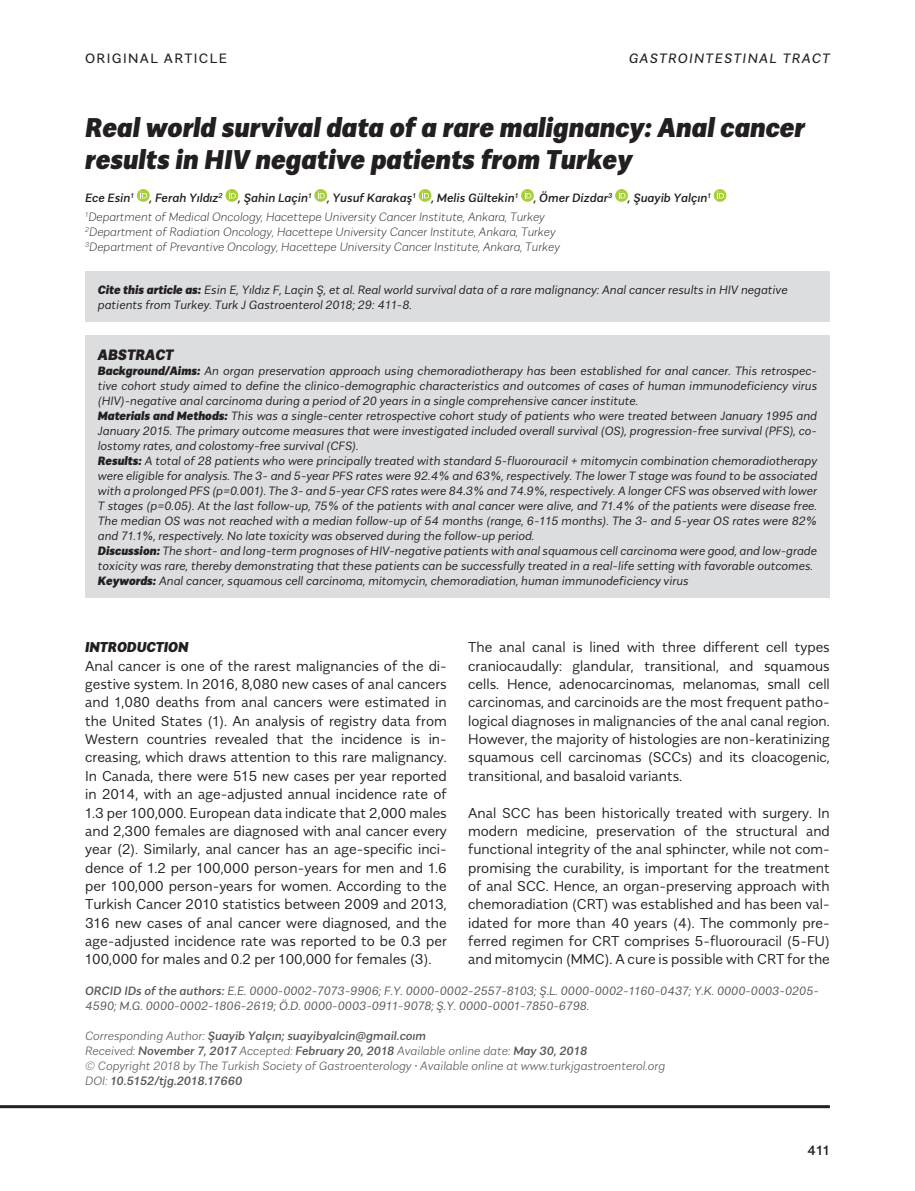
<style>
.page{position:relative;width:915px;height:1191px;background:#fff}
.page>*{position:absolute;margin:0;border:0;box-sizing:border-box;transform-origin:0 0}
.t1{font:italic 900 27px/31.5px "Alergia Normal";color:#231f20}
.t2{font:italic 900 15px "Alergia Normal";color:#231f20}
.t3{font:300 14.25px/18.3px "Alergia Normal";color:#231f20;text-align:justify}
.t4{font:italic 900 14.25px "Alergia Normal";color:#231f20}
.t5{font:italic 13.5px "Alergia Normal";letter-spacing:.1em;color:#231f20}
.t6{font:13.5px "Alergia Normal";letter-spacing:.1em;color:#231f20}
.Text_copy_justificat{font:500 13.5px "Alergia Normal";color:#231f20}
.t7{font:italic 300 12px/15px "Alergia Normal";color:#231f20;text-align:justify}
.t8{font:italic 300 expanded 12px "Alergia Normal";color:#231f20}
.t9{font:italic 300 12px/15px "Alergia Normal";color:#57585a}
.t10{font:italic 500 12px "Alergia Normal";color:#57585a}
.t11{font:italic 200 12px "Alergia Normal";color:#57585a}
.t12{font:italic 500 12px "Alergia Normal";color:#231f20}
.s1{font-weight:900}
.s2{font-weight:500}
.s3{font-weight:200}
</style>
<div class="page">
<svg style="left:137px;top:189px;width:12px;height:13px"></svg>
<svg style="left:140px;top:191px;width:7px;height:7px"></svg>
<svg style="left:225px;top:189px;width:13px;height:13px"></svg>
<svg style="left:229px;top:191px;width:7px;height:7px"></svg>
<svg style="left:314px;top:189px;width:13px;height:13px"></svg>
<svg style="left:317px;top:191px;width:7px;height:7px"></svg>
<svg style="left:418px;top:189px;width:13px;height:13px"></svg>
<svg style="left:422px;top:191px;width:7px;height:7px"></svg>
<svg style="left:521px;top:189px;width:12px;height:13px"></svg>
<svg style="left:524px;top:191px;width:7px;height:7px"></svg>
<svg style="left:615px;top:189px;width:12px;height:13px"></svg>
<svg style="left:618px;top:191px;width:7px;height:7px"></svg>
<svg style="left:713px;top:189px;width:13px;height:13px"></svg>
<svg style="left:716px;top:191px;width:7px;height:7px"></svg>
<div style="left:85px;top:336px;width:744px;height:262px;background:#dcdddf"></div>
<hr style="left:0;top:1105px;width:829px;height:3px;background:#231f20">
<div style="left:85px;top:271px;width:744px;height:50px;background:#dcdddf"></div>
<p class="t6" style="left:85px;top:48px;width:143px">ORIGINAL ARTICLE</p>
<p class="t5" style="left:628px;top:48px;width:203px">GASTROINTESTINAL TRACT</p>
<p class="t1" style="left:85px;top:109px;width:721px">Real world survival data of a rare malignancy: Anal cancer results in HIV negative patients from Turkey</p>
<p class="t12" style="left:85px;top:188px;width:50px">Ece Esin<sup>1</sup></p>
<p class="t12" style="left:149px;top:188px;width:75px">, Ferah Yıldız<sup>2</sup></p>
<p class="t12" style="left:238px;top:188px;width:75px">, Şahin Laçin<sup>1</sup></p>
<p class="t12" style="left:327px;top:188px;width:90px">, Yusuf Karakaş<sup>1</sup></p>
<p class="t12" style="left:431px;top:188px;width:88px">, Melis Gültekin<sup>1</sup></p>
<p class="t12" style="left:533px;top:188px;width:80px">, Ömer Dizdar<sup>3</sup></p>
<p class="t12" style="left:627px;top:188px;width:84px">, Şuayib Yalçın<sup>1</sup></p>
<p class="t8" style="left:85px;top:208px;width:461px"><sup>1</sup>Department of Medical Oncology, Hacettepe University Cancer Institute, Ankara, Turkey</p>
<p class="t8" style="left:85px;top:223px;width:472px"><sup>2</sup>Department of Radiation Oncology, Hacettepe University Cancer Institute, Ankara, Turkey</p>
<p class="t8" style="left:85px;top:238px;width:476px"><sup>3</sup>Department of Prevantive Oncology, Hacettepe University Cancer Institute, Ankara, Turkey</p>
<p class="t7" style="left:98px;top:281px;width:691px"><span class="s1">Cite this article as:</span> Esin E, Yıldız F, Laçin Ş, et al. Real world survival data of a rare malignancy: Anal cancer results in HIV negative patients from Turkey. Turk J Gastroenterol 2018; 29: 411-8.</p>
<p class="t2" style="left:98px;top:343px;width:77px">ABSTRACT</p>
<p class="t7" style="left:98px;top:363px;width:720px"><span class="s1">Background/Aims:</span> An organ preservation approach using chemoradiotherapy has been established for anal cancer. This retrospec&shy;tive cohort study aimed to define the clinico-demographic characteristics and outcomes of cases of human immunodeficiency virus (HIV)-negative anal carcinoma during a period of 20 years in a single comprehensive cancer institute.</p>
<p class="t7" style="left:98px;top:408px;width:720px"><span class="s1">Materials and Methods:</span> This was a single-center retrospective cohort study of patients who were treated between January 1995 and January 2015. The primary outcome measures that were investigated included overall survival (OS), progression-free survival (PFS), co&shy;lostomy rates, and colostomy-free survival (CFS).</p>
<p class="t7" style="left:98px;top:453px;width:720px"><span class="s1">Results:</span> A total of 28 patients who were principally treated with standard 5-fluorouracil + mitomycin combination chemoradiotherapy were eligible for analysis. The 3- and 5-year PFS rates were 92.4% and 63%, respectively. The lower T stage was found to be associated with a prolonged PFS (p=0.001). The 3- and 5-year CFS rates were 84.3% and 74.9%, respectively. A longer CFS was observed with lower T stages (p=0.05). At the last follow-up, 75% of the patients with anal cancer were alive, and 71.4% of the patients were disease free.<br>The median OS was not reached with a median follow-up of 54 months (range, 6-115 months). The 3- and 5-year OS rates were 82% and 71.1%, respectively. No late toxicity was observed during the follow-up period.</p>
<p class="t7" style="left:98px;top:543px;width:720px"><span class="s1">Discussion:</span> The short- and long-term prognoses of HIV-negative patients with anal squamous cell carcinoma were good, and low-grade toxicity was rare, thereby demonstrating that these patients can be successfully treated in a real-life setting with favorable outcomes.</p>
<p class="t7" style="left:98px;top:573px;width:592px"><span class="s1">Keywords:</span> Anal cancer, squamous cell carcinoma, mitomycin, chemoradiation, human immunodeficiency virus</p>
<p class="t4" style="left:85px;top:635px;width:105px">INTRODUCTION</p>
<p class="t3" style="left:85px;top:655px;width:363px">Anal cancer is one of the rarest malignancies of the di&shy;gestive system. In 2016, 8,080 new cases of anal cancers and 1,080 deaths from anal cancers were estimated in the United States (1). An analysis of registry data from Western countries revealed that the incidence is in&shy;creasing, which draws attention to this rare malignancy.<br>In Canada, there were 515 new cases per year reported in 2014, with an age-adjusted annual incidence rate of 1.3 per 100,000. European data indicate that 2,000 males and 2,300 females are diagnosed with anal cancer every year (2). Similarly, anal cancer has an age-specific inci&shy;dence of 1.2 per 100,000 person-years for men and 1.6 per 100,000 person-years for women. According to the Turkish Cancer 2010 statistics between 2009 and 2013, 316 new cases of anal cancer were diagnosed, and the age-adjusted incidence rate was reported to be 0.3 per 100,000 for males and 0.2 per 100,000 for females (3).</p>
<p class="t3" style="left:468px;top:637px;width:363px">The anal canal is lined with three different cell types craniocaudally: glandular, transitional, and squamous cells. Hence, adenocarcinomas, melanomas, small cell carcinomas, and carcinoids are the most frequent patho&shy;logical diagnoses in malignancies of the anal canal region.<br>However, the majority of histologies are non-keratinizing squamous cell carcinomas (SCCs) and its cloacogenic, transitional, and basaloid variants.</p>
<p class="t3" style="left:468px;top:802px;width:363px">Anal SCC has been historically treated with surgery. In modern medicine, preservation of the structural and functional integrity of the anal sphincter, while not com&shy;promising the curability, is important for the treatment of anal SCC. Hence, an organ-preserving approach with chemoradiation (CRT) was established and has been val&shy;idated for more than 40 years (4). The commonly pre&shy;ferred regimen for CRT comprises 5-fluorouracil (5-FU) and mitomycin (MMC). A cure is possible with CRT for the</p>
<p class="t9" style="left:85px;top:981px;width:735px"><span class="s2">ORCID IDs of the authors:</span> E.E. 0000-0002-7073-9906; F.Y. 0000-0002-2557-8103; Ş.L. 0000-0002-1160-0437; Y.K. 0000-0003-0205-<br>4590; M.G. 0000-0002-1806-2619; Ö.D. 0000-0003-0911-9078; Ş.Y. 0000-0001-7850-6798.</p>
<p class="t10" style="left:85px;top:1026px;width:342px"><span class="s3">Corresponding Author:</span> Şuayib Yalçın; suayibyalcin@gmail.coım</p>
<p class="t10" style="left:85px;top:1041px;width:503px"><span class="s3">Received:</span> November 7, 2017 <span class="s3">Accepted:</span> February 20, 2018 <span class="s3">Available online date:</span> May 30, 2018</p>
<p class="t11" style="left:85px;top:1056px;width:581px">© Copyright 2018 by The Turkish Society of Gastroenterology • Available online at www.turkjgastroenterol.org</p>
<p class="t10" style="left:85px;top:1071px;width:159px"><span class="s3">DOI:</span> 10.5152/tjg.2018.17660</p>
<p class="Text_copy_justificat" style="left:806px;top:1139px;width:24px">411</p>
</div>
